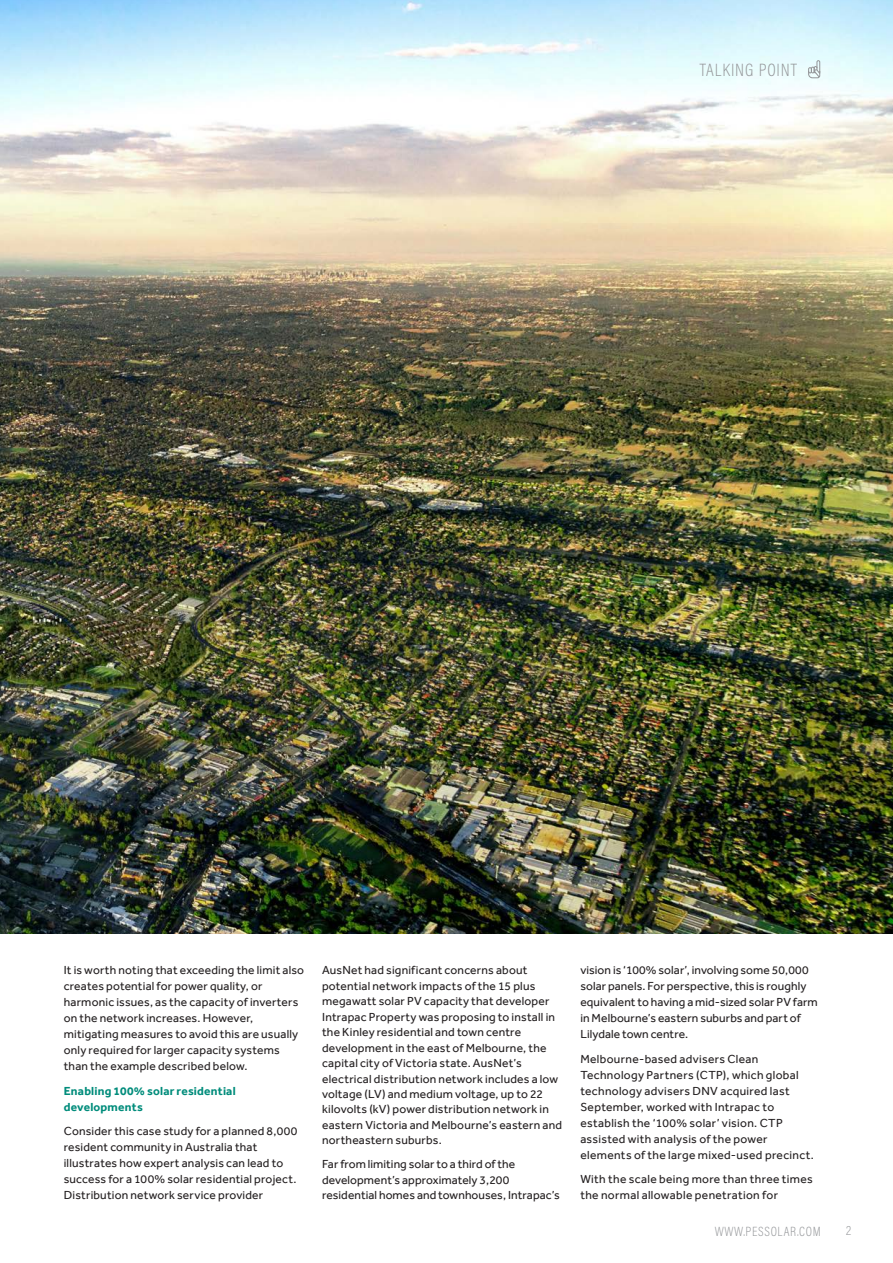
<style>
.page{position:relative;width:893px;height:1263px;background:#fff}
.page>*{position:absolute;margin:0;border:0;box-sizing:border-box;transform-origin:0 0}
.Page_head_2015{font:200 18px "Acumin Pro Cond";letter-spacing:.05em;color:#939598}
.t1{font:200 13.5px "Acumin Pro Cond";letter-spacing:.05em;color:#939598}
.Body_Copy_2015{font:12px/16px "Effra";letter-spacing:.015em;color:#231f20}
.Body_Copy_2015-2{font:700 12px/16px "Effra";letter-spacing:.015em;color:#008c7b}
</style>
<div class="page">
<img style="left:0;top:0;width:893px;height:933px">
<svg style="left:808px;top:60px;width:13px;height:18px"></svg>
<p class="Page_head_2015" style="left:700px;top:58px;width:99px">TALKING POINT</p>
<p class="Body_Copy_2015" style="left:64px;top:962px;width:242px">It is worth noting that exceeding the limit also creates potential for power quality, or harmonic issues, as the capacity of inverters on the network increases. However, mitigating measures to avoid this are usually only required for larger capacity systems than the example described below.</p>
<p class="Body_Copy_2015-2" style="left:64px;top:1082px;width:173px">Enabling 100% solar residential developments</p>
<p class="Body_Copy_2015" style="left:64px;top:1123px;width:235px">Consider this case study for a planned 8,000 resident community in Australia that illustrates how expert analysis can lead to success for a 100% solar residential project.<br>Distribution network service provider</p>
<p class="Body_Copy_2015" style="left:322px;top:962px;width:242px;line-height:15.5px">AusNet had significant concerns about potential network impacts of the 15 plus megawatt solar PV capacity that developer Intrapac Property was proposing to install in the Kinley residential and town centre development in the east of Melbourne, the capital city of Victoria state. AusNet’s electrical distribution network includes a low voltage (LV) and medium voltage, up to 22 kilovolts (kV) power distribution network in eastern Victoria and Melbourne’s eastern and northeastern suburbs.</p>
<p class="Body_Copy_2015" style="left:322px;top:1156px;width:239px;line-height:15.5px">Far from limiting solar to a third of the development’s approximately 3,200 residential homes and townhouses, Intrapac’s</p>
<p class="Body_Copy_2015" style="left:580px;top:962px;width:239px">vision is ‘100% solar’, involving some 50,000 solar panels. For perspective, this is roughly equivalent to having a mid-sized solar PV farm in Melbourne’s eastern suburbs and part of Lilydale town centre.</p>
<p class="Body_Copy_2015" style="left:580px;top:1050px;width:235px">Melbourne-based advisers Clean Technology Partners (CTP), which global technology advisers DNV acquired last September, worked with Intrapac to establish the ‘100% solar’ vision. CTP assisted with analysis of the power elements of the large mixed-used precinct.</p>
<p class="Body_Copy_2015" style="left:580px;top:1171px;width:234px">With the scale being more than three times the normal allowable penetration for</p>
<p class="t1" style="left:715px;top:1223px;width:107px">WWW.PESSOLAR.COM</p>
<p class="t1" style="left:846px;top:1222px;width:7px">2</p>
</div>
